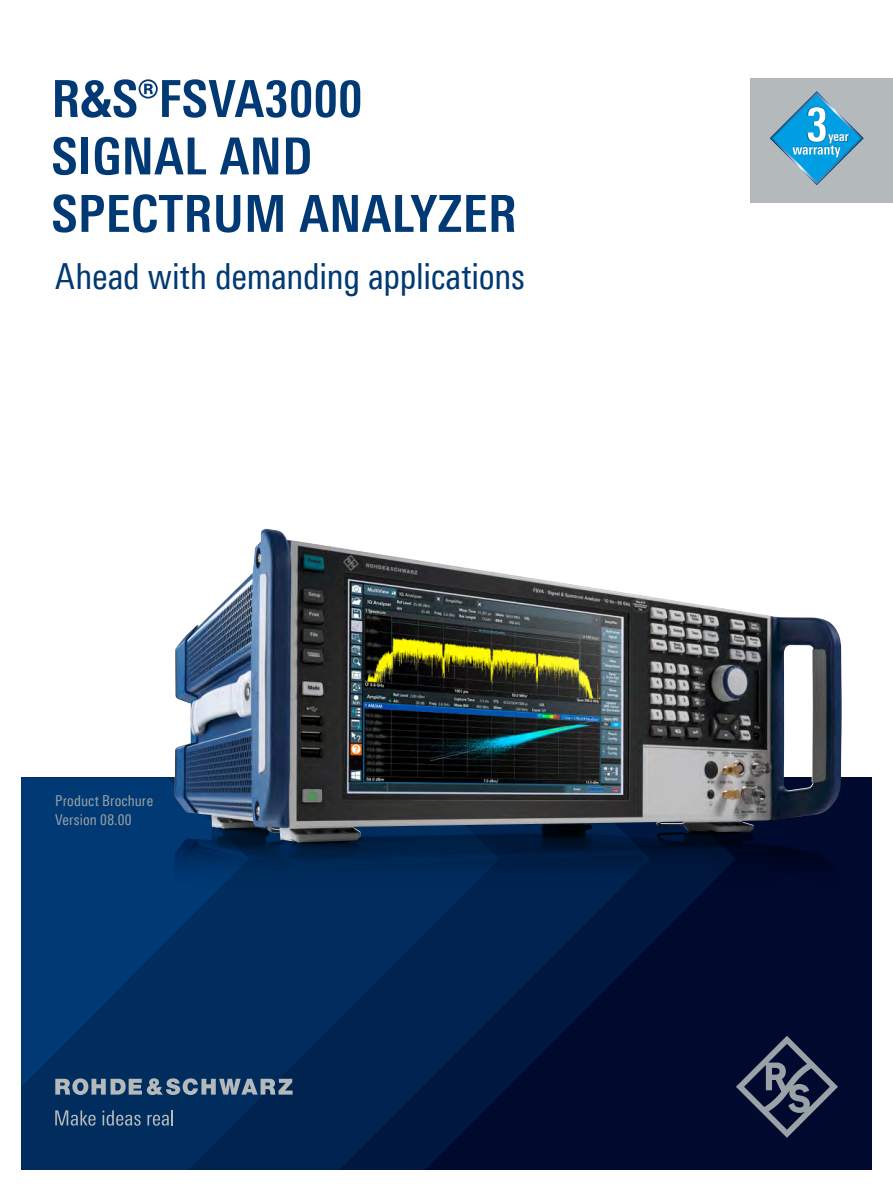
<style>
.page{position:relative;width:893px;height:1191px;background:#fff}
.page>*{position:absolute;margin:0;border:0;box-sizing:border-box;transform-origin:0 0}
.Seiten_Headline_34Pt{font:700 51px/57.4px "Linotype Univers 620 Cn";letter-spacing:.01em;color:#003973}
.Subheadline_24_Pt{font:36px "Linotype Univers 420 Cn";letter-spacing:-.01em;color:#003973}
.t1{font:15px/19.2px "Linotype Univers 420 Cn";letter-spacing:.01em;color:#9aa2a7}
.t2{font:700 13.35px "Linotype Univers 620 Cn";color:#fff}
</style>
<div class="page">
<div style="left:21px;top:777px;width:851px;height:392px;background:#00092e"></div>
<svg style="left:499px;top:1043px;width:52px;height:52px;fill:#00173e"></svg>
<svg style="left:21px;top:1043px;width:478px;height:126px"></svg>
<svg style="left:21px;top:777px;width:228px;height:309px;fill:#003973"></svg>
<svg style="left:736px;top:1043px;width:102px;height:94px"></svg>
<svg style="left:55px;top:1078px;width:238px;height:17px"></svg>
<svg style="left:55px;top:1110px;width:41px;height:15px"></svg>
<svg style="left:102px;top:1110px;width:39px;height:15px"></svg>
<svg style="left:147px;top:1110px;width:26px;height:15px"></svg>
<img style="left:173px;top:820px;width:655px;height:223px">
<img style="left:175px;top:529px;width:667px;height:313px">
<div style="left:750px;top:79px;width:143px;height:124px;background:#b4b9bc"></div>
<svg style="left:770px;top:91px;width:94px;height:94px"></svg>
<img style="left:828px;top:129px;width:21px;height:15px">
<p class="Seiten_Headline_34Pt" style="left:51px;top:70px;width:467px">R&amp;S®FSVA3000<br>SIGNAL AND<br>SPECTRUM ANALYZER</p>
<p class="Subheadline_24_Pt" style="left:55px;top:255px;width:471px">Ahead with demanding applications</p>
<p class="t1" style="left:55px;top:791px;width:99px">Product Brochure<br>Version 08.00</p>
<p class="t2" style="left:828px;top:128px;width:22px">year</p>
</div>
